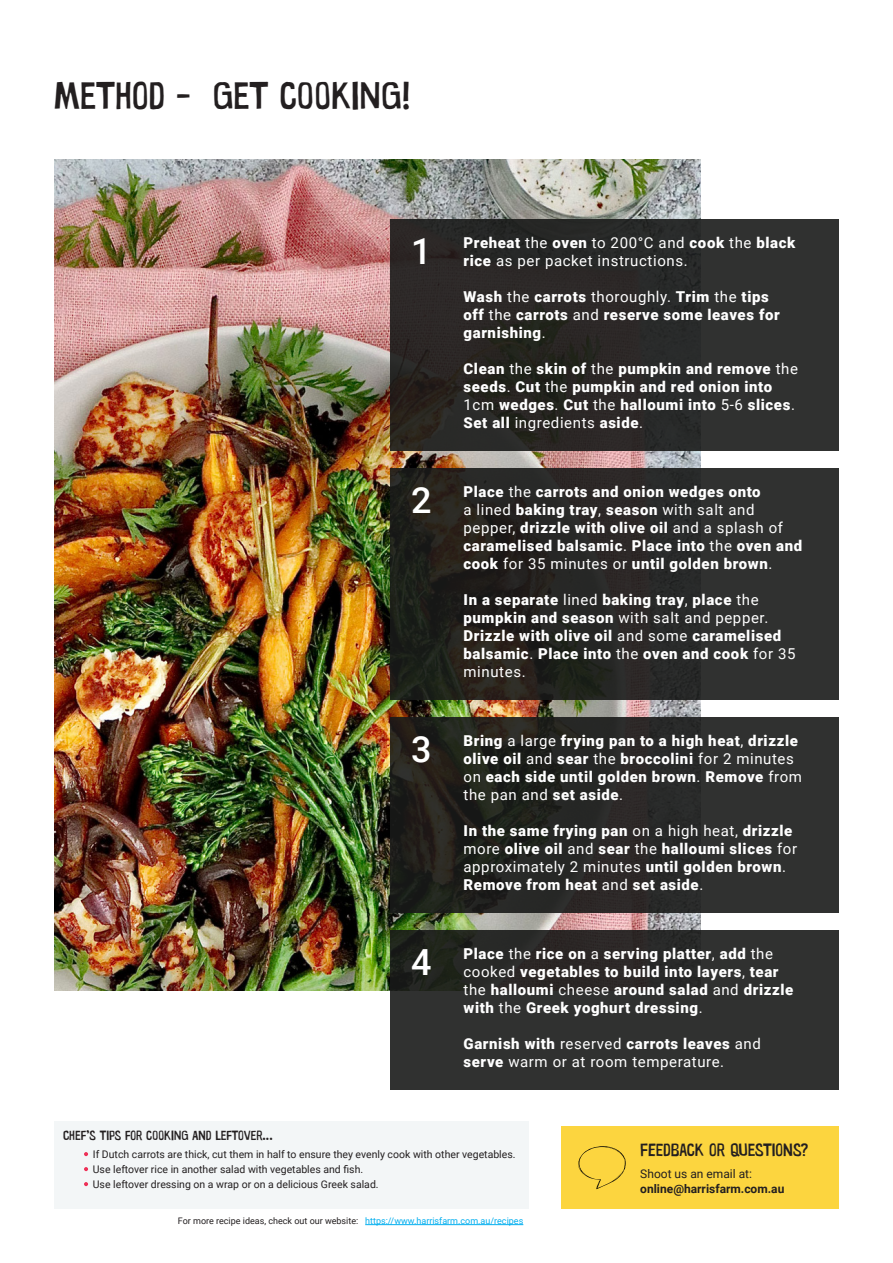
<style>
.page{position:relative;width:893px;height:1263px;background:#fff}
.page>*{position:absolute;margin:0;border:0;box-sizing:border-box;transform-origin:0 0}
.t1{font:39px "Warugaki";color:#231f20}
.t2{font:500 36px "Roboto";color:#fff}
.t3{font:18px "Warugaki";color:#231f20}
.t4{font:900 15px/18px "Roboto";letter-spacing:.04em;color:#fff}
.t5{font:15px/18px "Roboto";letter-spacing:.04em;color:#fff}
.t6{font:13.5px "Warugaki";color:#231f20}
.t7{font:700 12px "Roboto";color:#231f20}
.t8{font:12px "Roboto";color:#231f20}
.t9{font:10.5px "Roboto";color:#231f20}
.t10{font:9px "Roboto";color:#231f20}
.t11{font:9px "Roboto";color:#00aeef}
.s1{font-weight:900}
.s2{font-weight:400}
</style>
<div class="page">
<div style="left:561px;top:1126px;width:278px;height:83px;background:#fcd53f"></div>
<div style="left:54px;top:1122px;width:474px;height:87px;background:#f3f6f7"></div>
<hr style="left:365px;top:1224px;width:158px;height:1px;background:#00aeef">
<img style="left:54px;top:159px;width:646px;height:832px">
<div style="left:390px;top:219px;width:449px;height:231px;background:linear-gradient(to right,#272320,#2f3231)"></div>
<div style="left:390px;top:717px;width:449px;height:195px;background:linear-gradient(to right,#1e1e18,#323334)"></div>
<div style="left:390px;top:468px;width:449px;height:231px;background:linear-gradient(to right,#1f1d18,#323334)"></div>
<svg style="left:390px;top:930px;width:449px;height:159px;background:#2d2e2c"></svg>
<svg style="left:84px;top:1152px;width:4px;height:4px"></svg>
<svg style="left:84px;top:1167px;width:4px;height:4px"></svg>
<svg style="left:84px;top:1182px;width:4px;height:4px"></svg>
<svg style="left:578px;top:1146px;width:48px;height:43px"></svg>
<p class="t1" style="left:54px;top:72px;width:358px">METHOD - GET COOKING!</p>
<p class="t2" style="left:411px;top:226px;width:22px">1</p>
<p class="t5" style="left:464px;top:233px;width:333px"><span class="s1">Preheat</span> the <span class="s1">oven</span> to 200°C and <span class="s1">cook</span> the <span class="s1">black rice</span> as per packet instructions.</p>
<p class="t4" style="left:464px;top:287px;width:318px">Wash <span class="s2">the</span> carrots <span class="s2">thoroughly.</span> Trim <span class="s2">the</span> tips off <span class="s2">the</span> carrots <span class="s2">and</span> reserve some leaves for garnishing<span class="s2">.</span></p>
<p class="t4" style="left:464px;top:359px;width:336px">Clean <span class="s2">the</span> skin of <span class="s2">the</span> pumpkin and remove <span class="s2">the </span>seeds<span class="s2">.</span> Cut <span class="s2">the</span> pumpkin and red onion into <span class="s2">1cm</span> wedges<span class="s2">.</span> Cut <span class="s2">the</span> halloumi into <span class="s2">5-6</span> slices<span class="s2">.<br></span>Set all <span class="s2">ingredients</span> aside<span class="s2">.</span></p>
<p class="t2" style="left:411px;top:475px;width:22px">2</p>
<p class="t4" style="left:464px;top:482px;width:340px">Place <span class="s2">the</span> carrots and onion wedges onto<br><span class="s2">a lined</span> baking tray<span class="s2">,</span> season <span class="s2">with salt and pepper,</span> drizzle with olive oil <span class="s2">and a splash of </span>caramelised balsamic<span class="s2">.</span> Place into <span class="s2">the</span> oven and cook <span class="s2">for 35 minutes or</span> until golden brown<span class="s2">.</span></p>
<p class="t4" style="left:464px;top:590px;width:333px">In a separate <span class="s2">lined</span> baking tray<span class="s2">,</span> place <span class="s2">the </span>pumpkin and season <span class="s2">with salt and pepper.<br></span>Drizzle with olive oil <span class="s2">and some</span> caramelised balsamic<span class="s2">.</span> Place into <span class="s2">the</span> oven and cook <span class="s2">for 35 minutes.</span></p>
<p class="t2" style="left:411px;top:724px;width:22px">3</p>
<p class="t2" style="left:411px;top:937px;width:22px">4</p>
<p class="t4" style="left:464px;top:731px;width:340px">Bring <span class="s2">a large</span> frying pan to a high heat<span class="s2">,</span> drizzle olive oil <span class="s2">and</span> sear <span class="s2">the</span> broccolini <span class="s2">for 2 minutes on</span> each side until golden brown<span class="s2">.</span> Remove <span class="s2">from the pan and</span> set aside<span class="s2">.</span></p>
<p class="t4" style="left:464px;top:821px;width:335px">In the same frying pan <span class="s2">on a high heat,</span> drizzle <span class="s2">more</span> olive oil <span class="s2">and</span> sear <span class="s2">the</span> halloumi slices <span class="s2">for approximately 2 minutes</span> until golden brown<span class="s2">.<br></span>Remove from heat <span class="s2">and</span> set aside<span class="s2">.</span></p>
<p class="t4" style="left:464px;top:944px;width:331px">Place <span class="s2">the</span> rice on <span class="s2">a</span> serving platter<span class="s2">,</span> add <span class="s2">the cooked</span> vegetables to build into layers<span class="s2">,</span> tear <span class="s2">the</span> halloumi <span class="s2">cheese</span> around salad <span class="s2">and</span> drizzle with <span class="s2">the</span> Greek yoghurt dressing<span class="s2">.</span></p>
<p class="t5" style="left:464px;top:1034px;width:299px"><span class="s1">Garnish with</span> reserved <span class="s1">carrots leaves</span> and <span class="s1">serve</span> warm or at room temperature.</p>
<p class="t6" style="left:63px;top:1127px;width:211px">CHEF’S TIPS FOR COOKING AND LEFTOVER...</p>
<p class="t9" style="left:93px;top:1147px;width:424px">If Dutch carrots are thick, cut them in half to ensure they evenly cook with other vegetables.</p>
<p class="t9" style="left:93px;top:1162px;width:272px">Use leftover rice in another salad with vegetables and fish.</p>
<p class="t9" style="left:93px;top:1177px;width:287px">Use leftover dressing on a wrap or on a delicious Greek salad.</p>
<p class="t10" style="left:178px;top:1214px;width:182px">For more recipe ideas, check out our website:</p>
<p class="t11" style="left:365px;top:1214px;width:160px">https://www.harrisfarm.com.au/recipes</p>
<p class="t3" style="left:640px;top:1139px;width:169px">FEEDBACK OR QUESTIONS?</p>
<p class="t8" style="left:640px;top:1165px;width:113px">Shoot us an email at:</p>
<p class="t7" style="left:640px;top:1180px;width:146px">online@harrisfarm.com.au</p>
</div>
